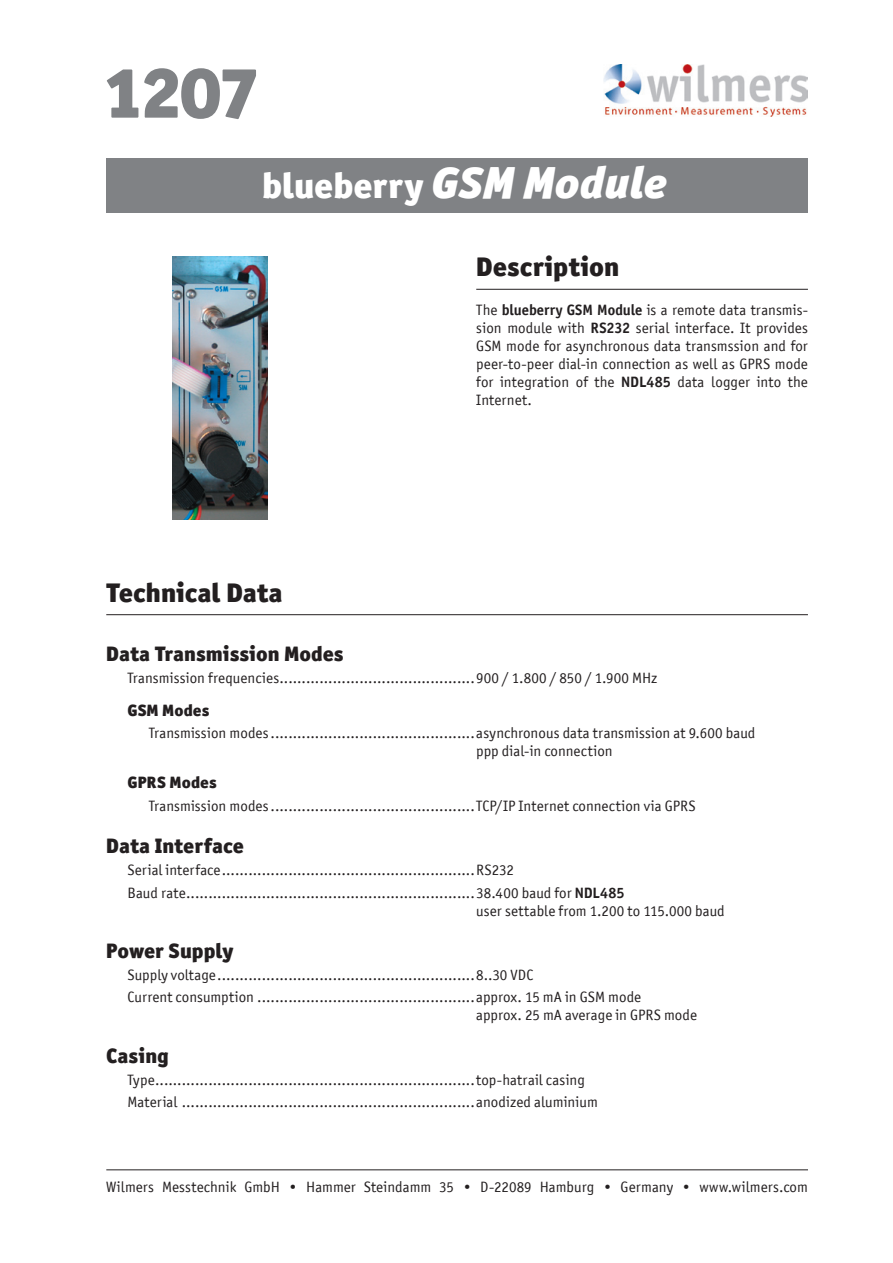
<style>
.page{position:relative;width:893px;height:1263px;background:#fff}
.page>*{position:absolute;margin:0;border:0;box-sizing:border-box;transform-origin:0 0}
.Fließtext{font:900 72px "Officina Ser ITC";color:#808285}
.TechDaten_Titel1{font:900 36px "Officina San ITC";color:#fff}
.Titel_1{font:900 27px "Officina San ITC";color:#231f20}
.TechDaten_Titel1-2{font:900 21px "Officina San ITC";color:#231f20}
.TechDaten_Titel2{font:900 16.5px "Officina San ITC";letter-spacing:.005em;color:#231f20}
.TechDaten1{font:15px/18px "Officina San ITC";letter-spacing:.005em;color:#231f20}
.Fließtext-2{font:15px/18px "Officina San ITC";letter-spacing:.005em;color:#231f20;text-align:justify}
.TechDaten2{font:15px/18px "Officina San ITC";letter-spacing:.005em;color:#231f20}
.s1{font-family:"Officina San Blk OSITCTT Black Ita";font-weight:400;font-size:45px}
.s2{font-weight:700}
</style>
<div class="page">
<hr style="left:106px;top:1169px;width:702px;height:1px;background:#231f20">
<hr style="left:476px;top:289px;width:332px;height:1px;background:#231f20">
<hr style="left:106px;top:614px;width:702px;height:1px;background:#231f20">
<img style="left:604px;top:65px;width:204px;height:51px">
<div style="left:106px;top:158px;width:702px;height:55px;background:#808285"></div>
<img style="left:173px;top:256px;width:94px;height:264px">
<p class="Fließtext" style="left:104px;top:46px;width:158px">1207</p>
<p class="Fließtext-2" style="left:106px;top:71px;width:231px">blueberry GSM Module • PartNo. 1207</p>
<p class="TechDaten_Titel1" style="left:262px;top:162px;width:407px">blueberry <span class="s1">GSM Module</span></p>
<p class="Titel_1" style="left:106px;top:574px;width:178px">Technical Data</p>
<p class="Titel_1" style="left:476px;top:249px;width:144px">Description</p>
<p class="Fließtext-2" style="left:476px;top:301px;width:333px">The <span class="s2">blueberry GSM Module</span> is a remote data transmis&shy;sion module with <span class="s2">RS232</span> serial interface. It provides GSM mode for asynchronous data transmssion and for peer-to-peer dial-in connection as well as GPRS mode for integration of the <span class="s2">NDL485</span> data logger into the Internet.</p>
<p class="TechDaten_Titel1-2" style="left:106px;top:640px;width:239px">Data Transmission Modes</p>
<p class="TechDaten1" style="left:128px;top:669px;width:531px">Transmission frequencies............................................900 / 1.800 / 850 / 1.900 MHz</p>
<p class="TechDaten_Titel2" style="left:128px;top:699px;width:83px">GSM Modes</p>
<p class="TechDaten2" style="left:476px;top:724px;width:281px;text-indent:-327px">Transmission modes..............................................asynchronous data transmission at 9.600 baud ppp dial-in connection</p>
<p class="TechDaten_Titel2" style="left:128px;top:772px;width:91px">GPRS Modes</p>
<p class="TechDaten2" style="left:149px;top:796px;width:548px">Transmission modes..............................................TCP/IP Internet connection via GPRS</p>
<p class="TechDaten_Titel1-2" style="left:106px;top:832px;width:139px">Data Interface</p>
<p class="TechDaten1" style="left:128px;top:861px;width:388px">Serial interface.........................................................RS232</p>
<p class="TechDaten1" style="left:476px;top:883px;width:250px;text-indent:-349px">Baud rate.................................................................38.400 baud for <span class="s2">NDL485<br></span>user settable from 1.200 to 115.000 baud</p>
<p class="TechDaten_Titel1-2" style="left:106px;top:937px;width:129px">Power Supply</p>
<p class="TechDaten1" style="left:128px;top:966px;width:407px">Supply voltage..........................................................8..30 VDC</p>
<p class="TechDaten1" style="left:476px;top:988px;width:222px;text-indent:-349px">Current consumption .................................................approx. 15 mA in GSM mode<br>approx. 25 mA average in GPRS mode</p>
<p class="TechDaten_Titel1-2" style="left:106px;top:1041px;width:64px">Casing</p>
<p class="TechDaten1" style="left:128px;top:1071px;width:459px">Type........................................................................top-hatrail casing</p>
<p class="TechDaten1" style="left:128px;top:1093px;width:472px">Material ..................................................................anodized aluminium</p>
<p class="Fließtext-2" style="left:106px;top:1178px;width:703px">Wilmers Messtechnik GmbH • Hammer Steindamm 35 • D-22089 Hamburg • Germany • www.wilmers.com</p>
</div>
